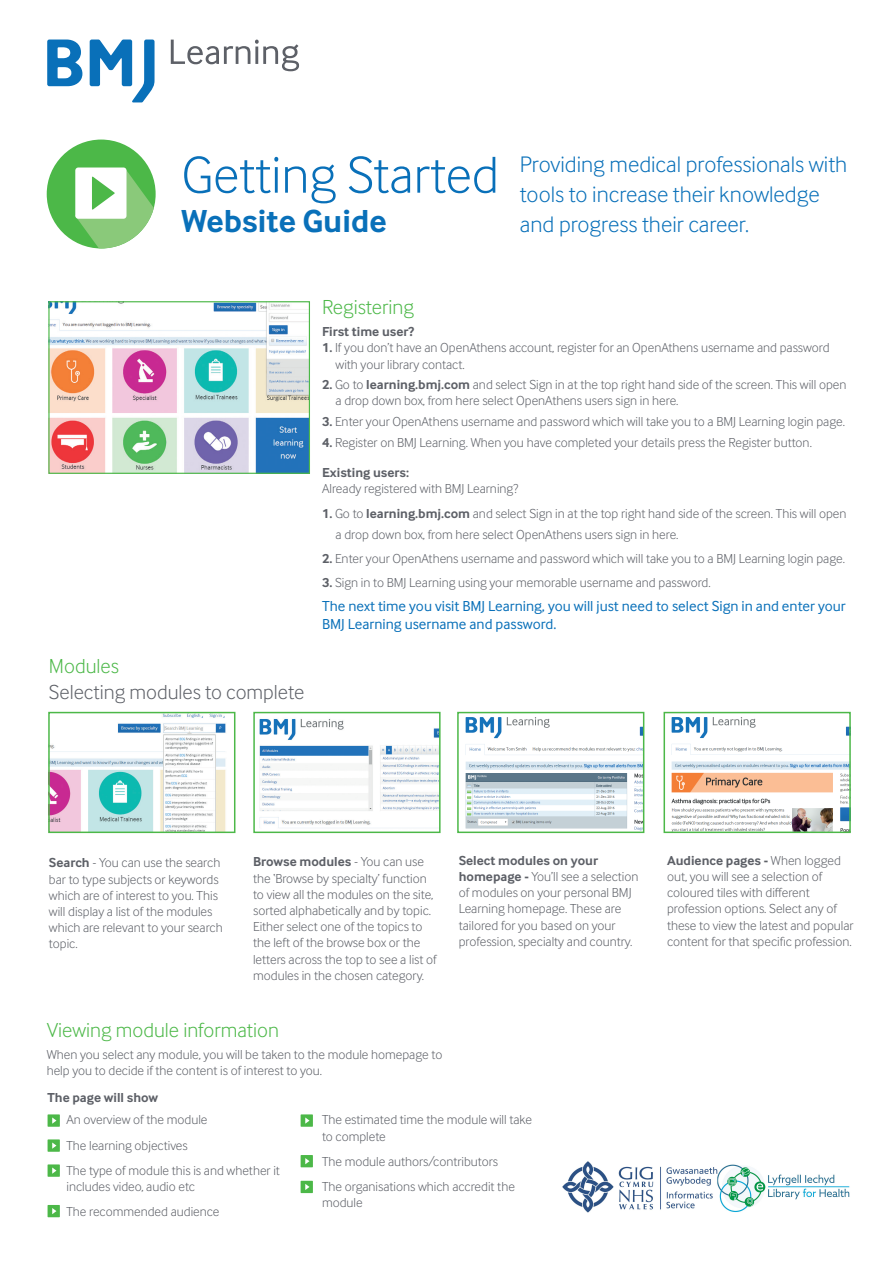
<style>
.page{position:relative;width:893px;height:1263px;background:#fff}
.page>*{position:absolute;margin:0;border:0;box-sizing:border-box;transform-origin:0 0}
.t1{font:300 53.7px "Inter Face";color:#0970b9}
.t2{font:700 33px "Inter Face";color:#0970b9}
.t3{font:300 23.25px/30px "Inter Face";color:#0970b9}
.t4{font:300 21px "Inter Face";color:#4cb848}
.t5{font:300 21px "Inter Face";color:#5d6067}
.t6{font:15px/18px "Inter Face";color:#0970b9}
.t7{font:300 13.5px/16.2px "Inter Face";color:#5d6067}
.t8{font:700 13.5px "Inter Face";color:#5d6067}
.s1{font-weight:700}
</style>
<div class="page">
<div style="left:47px;top:140px;width:109px;height:108px;background:#4cb848;border-radius:50%"></div>
<svg style="left:75px;top:168px;width:81px;height:80px"></svg>
<img style="left:51px;top:715px;width:175px;height:115px">
<div style="left:48px;top:712px;width:187px;height:121px;border:2px solid #4cb848"></div>
<img style="left:259px;top:719px;width:179px;height:109px">
<div style="left:253px;top:712px;width:188px;height:121px;border:2px solid #4cb848"></div>
<img style="left:465px;top:717px;width:176px;height:113px">
<div style="left:457px;top:712px;width:187px;height:121px;border:2px solid #4cb848"></div>
<img style="left:671px;top:717px;width:177px;height:113px">
<div style="left:663px;top:712px;width:188px;height:121px;border:2px solid #4cb848"></div>
<img style="left:50px;top:303px;width:258px;height:169px">
<div style="left:48px;top:301px;width:262px;height:173px;border:1px solid #4cb848"></div>
<div style="left:48px;top:1114px;width:12px;height:13px;background:#4cb848"></div>
<svg style="left:52px;top:1117px;width:4px;height:6px"></svg>
<div style="left:48px;top:1139px;width:12px;height:13px;background:#4cb848"></div>
<svg style="left:52px;top:1142px;width:4px;height:7px"></svg>
<div style="left:301px;top:1114px;width:12px;height:13px;background:#4cb848"></div>
<svg style="left:305px;top:1117px;width:4px;height:6px"></svg>
<div style="left:301px;top:1181px;width:12px;height:12px;background:#4cb848"></div>
<svg style="left:305px;top:1184px;width:4px;height:6px"></svg>
<div style="left:301px;top:1155px;width:12px;height:12px;background:#4cb848"></div>
<svg style="left:305px;top:1158px;width:4px;height:6px"></svg>
<div style="left:48px;top:1164px;width:12px;height:13px;background:#4cb848"></div>
<svg style="left:52px;top:1167px;width:4px;height:7px"></svg>
<div style="left:48px;top:1205px;width:12px;height:12px;background:#4cb848"></div>
<svg style="left:52px;top:1208px;width:4px;height:6px"></svg>
<svg style="left:47px;top:40px;width:35px;height:46px"></svg>
<svg style="left:90px;top:40px;width:65px;height:62px"></svg>
<svg style="left:171px;top:40px;width:128px;height:31px"></svg>
<img style="left:562px;top:1161px;width:288px;height:52px">
<h1 class="t1" style="left:182px;top:144px;width:319px">Getting Started</h1>
<h2 class="t2" style="left:182px;top:202px;width:207px">Website Guide</h2>
<h3 class="t3" style="left:520px;top:149px;width:329px">Providing medical professionals with tools to increase their knowledge and progress their career.</h3>
<h3 class="t4" style="left:49px;top:654px;width:71px">Modules</h3>
<h3 class="t5" style="left:49px;top:680px;width:257px">Selecting modules to complete</h3>
<h3 class="t4" style="left:322px;top:295px;width:93px">Registering</h3>
<p class="t8" style="left:322px;top:324px;width:94px">First time user?</p>
<p class="t7" style="left:336px;top:340px;width:496px;text-indent:-14px"><span class="s1">1.</span> If you don’t have an OpenAthens account, register for an OpenAthens username and password with your library contact.</p>
<p class="t7" style="left:336px;top:376px;width:512px;text-indent:-14px"><span class="s1">2.</span> Go to <span class="s1">learning.bmj.com</span> and select Sign in at the top right hand side of the screen. This will open a drop down box, from here select OpenAthens users sign in here.</p>
<p class="t7" style="left:322px;top:413px;width:524px"><span class="s1">3.</span> Enter your OpenAthens username and password which will take you to a BMJ Learning login page.</p>
<p class="t7" style="left:322px;top:427px;width:491px;line-height:29.7px"><span class="s1">4.</span> Register on BMJ Learning. When you have completed your details press the Register button.<br><span class="s1">Existing users:</span></p>
<p class="t7" style="left:322px;top:480px;width:198px">Already registered with BMJ Learning?</p>
<p class="t7" style="left:336px;top:503px;width:512px;line-height:21px;text-indent:-14px"><span class="s1">1.</span> Go to <span class="s1">learning.bmj.com</span> and select Sign in at the top right hand side of the screen. This will open a drop down box, from here select OpenAthens users sign in here.</p>
<p class="t7" style="left:322px;top:550px;width:524px"><span class="s1">2.</span> Enter your OpenAthens username and password which will take you to a BMJ Learning login page.</p>
<p class="t7" style="left:322px;top:574px;width:390px"><span class="s1">3.</span> Sign in to BMJ Learning using your memorable username and password.</p>
<p class="t6" style="left:322px;top:597px;width:525px">The next time you visit BMJ Learning, you will just need to select Sign in and enter your<br>BMJ Learning username and password.</p>
<p class="t7" style="left:49px;top:854px;width:175px"><span class="s1">Search</span> - You can use the search bar to type subjects or keywords which are of interest to you. This will display a list of the modules which are relevant to your search topic.</p>
<p class="t7" style="left:253px;top:853px;width:185px"><span class="s1">Browse modules</span> - You can use the ‘Browse by specialty’ function to view all the modules on the site, sorted alphabetically and by topic.<br>Either select one of the topics to the left of the browse box or the letters across the top to see a list of modules in the chosen category.</p>
<p class="t7" style="left:459px;top:852px;width:181px"><span class="s1">Select modules on your homepage -</span> You’ll see a selection of modules on your personal BMJ<br>Learning homepage. These are tailored for you based on your profession, specialty and country.</p>
<p class="t7" style="left:667px;top:852px;width:188px"><span class="s1">Audience pages -</span> When logged out, you will see a selection of coloured tiles with different profession options. Select any of these to view the latest and popular content for that specific profession.</p>
<h3 class="t4" style="left:47px;top:1018px;width:234px">Viewing module information</h3>
<p class="t7" style="left:47px;top:1046px;width:397px">When you select any module, you will be taken to the module homepage to help you to decide if the content is of interest to you.</p>
<p class="t8" style="left:48px;top:1089px;width:112px">The page will show</p>
<p class="t7" style="left:66px;top:1107px;width:215px;line-height:25.2px">An overview of the module<br>The learning objectives<br>The type of module this is and whether it</p>
<p class="t7" style="left:66px;top:1174px;width:155px;line-height:25.2px">includes video, audio etc<br>The recommended audience</p>
<p class="t7" style="left:322px;top:1112px;width:212px">The estimated time the module will take to complete</p>
<p class="t7" style="left:322px;top:1148px;width:194px;line-height:25.2px">The module authors/contributors<br>The organisations which accredit the</p>
<p class="t7" style="left:322px;top:1194px;width:42px">module</p>
</div>
